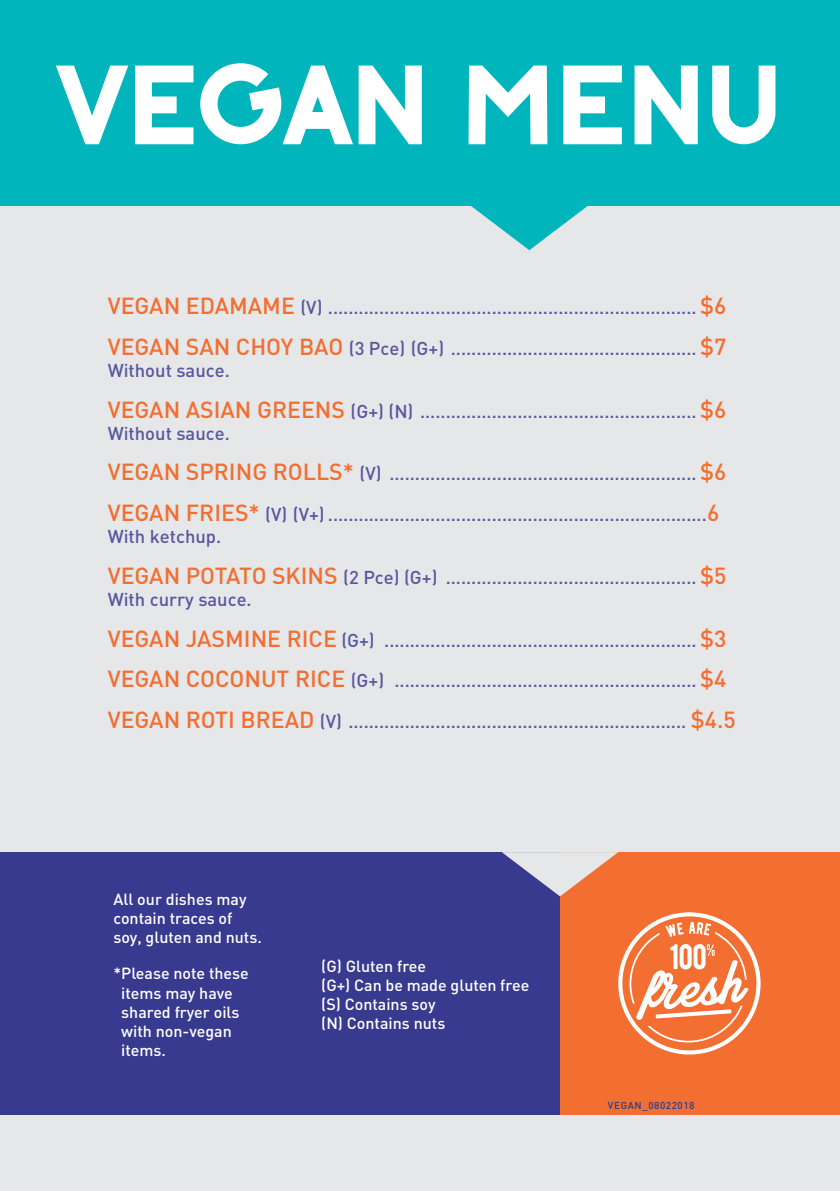
<style>
.page{position:relative;width:840px;height:1191px;background:#fff}
.page>*{position:absolute;margin:0;border:0;box-sizing:border-box;transform-origin:0 0}
.Menu_items_header{font:110px "Bonkers";letter-spacing:-.015em;color:#fff}
.t1{font:80.4px "Amplify Personal Use Only";color:#fff}
.Body_Copy{font:500 18.4px/22px "DIN";color:#5857a0}
.Body_Copy-2{font:500 16px/19.2px "DIN";color:#fff}
.HH_sub_spirits_WHITE{font:500 16px/19.2px "DIN";color:#fff}
.t2{font:500 10px "DIN";letter-spacing:.05em;color:#253f8e}
.s1{font-size:23px;color:#f36e31}
</style>
<div class="page">
<div style="left:0;top:152px;width:839px;height:1039px;background:#e6e7e9"></div>
<div style="left:559px;top:852px;width:280px;height:262px;background:#f36e31"></div>
<div style="left:0;top:852px;width:559px;height:262px;background:#383a90"></div>
<div style="left:0;top:0;width:839px;height:206px;background:#00b6bc"></div>
<svg style="left:471px;top:206px;width:116px;height:44px"></svg>
<svg style="left:502px;top:852px;width:116px;height:44px"></svg>
<svg style="left:629px;top:922px;width:117px;height:120px"></svg>
<div style="left:618px;top:912px;width:142px;height:142px;border:4px solid #fff;border-radius:50%"></div>
<p class="Menu_items_header" style="left:54px;top:38px;width:732px">VEGAN MENU</p>
<p class="Body_Copy" style="left:108px;top:296px;width:620px"><span class="s1">VEGAN EDAMAME</span> (V) ........................................................................ <span class="s1">$6</span></p>
<p class="Body_Copy" style="left:108px;top:337px;width:620px"><span class="s1">VEGAN SAN CHOY BAO</span> (3 Pce) (G+) ................................................ <span class="s1">$7<br></span>Without sauce.</p>
<p class="Body_Copy" style="left:108px;top:399px;width:620px"><span class="s1">VEGAN ASIAN GREENS</span> (G+) (N) ...................................................... <span class="s1">$6<br></span>Without sauce.</p>
<p class="Body_Copy" style="left:108px;top:462px;width:620px"><span class="s1">VEGAN SPRING ROLLS*</span> (V) ............................................................ <span class="s1">$6</span></p>
<p class="Body_Copy" style="left:108px;top:503px;width:613px"><span class="s1">VEGAN FRIES*</span> (V) (V+) ..........................................................................<span class="s1">6<br></span>With ketchup.</p>
<p class="Body_Copy" style="left:108px;top:565px;width:620px"><span class="s1">VEGAN POTATO SKINS</span> (2 Pce) (G+) ................................................. <span class="s1">$5<br></span>With curry sauce.</p>
<p class="Body_Copy" style="left:108px;top:628px;width:620px"><span class="s1">VEGAN JASMINE RICE</span> (G+) ............................................................. <span class="s1">$3</span></p>
<p class="Body_Copy" style="left:108px;top:669px;width:620px"><span class="s1">VEGAN COCONUT RICE</span> (G+) ........................................................... <span class="s1">$4</span></p>
<p class="Body_Copy" style="left:108px;top:709px;width:629px"><span class="s1">VEGAN ROTI BREAD</span> (V) .................................................................. <span class="s1">$4.5</span></p>
<p class="Body_Copy-2" style="left:113px;top:888px;width:150px">All our dishes may contain traces of soy, gluten and nuts.</p>
<p class="HH_sub_spirits_WHITE" style="left:121px;top:963px;width:129px;text-indent:-8px">*Please note these items may have shared fryer oils with non-vegan items.</p>
<p class="Body_Copy-2" style="left:321px;top:955px;width:209px">(G) Gluten free<br>(G+) Can be made gluten free (S) Contains soy<br>(N) Contains nuts</p>
<p class="t1" style="left:637px;top:943px;width:102px;rotate:-6deg">fresh</p>
<p class="t2" style="left:607px;top:1098px;width:88px">VEGAN_08022018</p>
</div>
